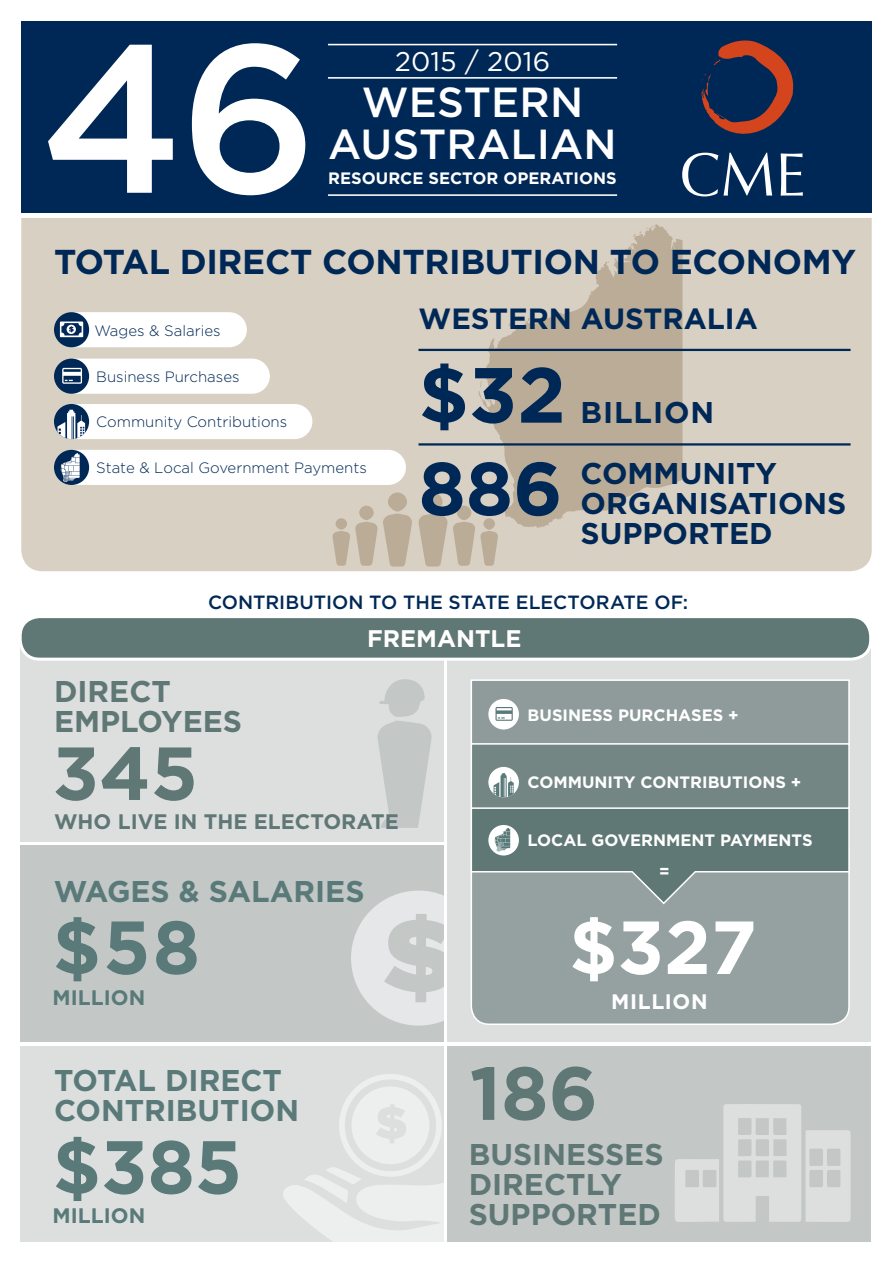
<style>
.page{position:relative;width:893px;height:1263px;background:#fff}
.page>*{position:absolute;margin:0;border:0;box-sizing:border-box;transform-origin:0 0}
.t1{font:500 210px "Gotham";color:#fff}
.t2{font:700 78px "Gotham";color:#002856}
.t3{font:700 75px "Gotham";color:#5a7a7a}
.t4{font:700 75px "Gotham";color:#607875}
.t5{font:700 75px "Gotham";color:#fff}
.t6{font:700 75px "Gotham";color:#002856}
.t7{font:500 42px/42px "Gotham";letter-spacing:.005em;color:#fff;text-align:center}
.t8{font:700 34.5px "Gotham";letter-spacing:-.01em;color:#002856}
.t9{font:700 30px/30px "Gotham";color:#607875}
.t10{font:700 30px/30px "Gotham";color:#5a7a7a}
.t11{font:700 30px/30px "Gotham";color:#002856}
.t12{font:700 30px "Gotham";letter-spacing:.03em;color:#002856}
.t13{font:700 29.25px "Gotham";color:#002856}
.t14{font:27px "Gotham";letter-spacing:.005em;color:#fff}
.t15{font:700 24px "Gotham";color:#fff}
.t16{font:700 21px "Gotham";color:#607875}
.t17{font:700 21px "Gotham";color:#5a7a7a}
.t18{font:700 21px "Gotham";letter-spacing:.03em;color:#fff}
.t19{font:500 19.2px "Gotham";letter-spacing:-.005em;color:#002856}
.t20{font:700 16.5px/31px "Gotham";color:#fff}
.t21{font:300 15px "Gotham";color:#002856}
</style>
<div class="page">
<div style="left:21px;top:218px;width:851px;height:353px;background:#d9d0c4"></div>
<svg style="left:332px;top:492px;width:80px;height:74px"></svg>
<div style="left:336px;top:518px;width:11px;height:12px;background:#baac96;border-radius:50%"></div>
<svg style="left:418px;top:492px;width:80px;height:74px"></svg>
<svg style="left:483px;top:518px;width:12px;height:12px"></svg>
<div style="left:448px;top:645px;width:423px;height:397px;background:#dddfdf"></div>
<div style="left:21px;top:645px;width:423px;height:197px;background:#dddfdf"></div>
<svg style="left:377px;top:679px;width:55px;height:149px"></svg>
<div style="left:21px;top:1046px;width:423px;height:195px;background:#dddfdf"></div>
<svg style="left:283px;top:1074px;width:161px;height:167px"></svg>
<div style="left:20px;top:617px;width:851px;height:42px;background:#607875;border-radius:20px"></div>
<div style="left:19px;top:615px;width:853px;height:46px;border:3px solid #fff;border-radius:20px"></div>
<div style="left:470px;top:905px;width:380px;height:120px;background:#95a1a0"></div>
<div style="left:21px;top:21px;width:851px;height:192px;background:#002856"></div>
<hr style="left:328px;top:77px;width:289px;height:2px;background:#fff">
<hr style="left:328px;top:44px;width:289px;height:1px;background:#fff">
<hr style="left:328px;top:194px;width:289px;height:2px;background:#fff">
<div style="left:21px;top:846px;width:423px;height:196px;background:#c3c8c7"></div>
<svg style="left:351px;top:890px;width:93px;height:135px"></svg>
<div style="left:448px;top:1046px;width:423px;height:195px;background:#c3c8c7"></div>
<svg style="left:675px;top:1104px;width:176px;height:118px"></svg>
<div style="left:471px;top:679px;width:379px;height:66px;background:#8e9b9a;border:2px solid #fff"></div>
<div style="left:471px;top:743px;width:379px;height:66px;background:#738684;border:2px solid #fff"></div>
<div style="left:488px;top:699px;width:31px;height:30px;background:#fff;border-radius:50%"></div>
<svg style="left:495px;top:707px;width:18px;height:14px"></svg>
<div style="left:488px;top:767px;width:31px;height:30px;background:#fff;border-radius:50%"></div>
<svg style="left:494px;top:773px;width:20px;height:24px"></svg>
<svg style="left:470px;top:806px;width:380px;height:99px"></svg>
<svg style="left:478px;top:224px;width:205px;height:304px;fill:#baac96"></svg>
<hr style="left:418px;top:443px;width:432px;height:3px;background:#002856">
<hr style="left:418px;top:349px;width:432px;height:2px;background:#002856">
<svg style="left:54px;top:312px;width:35px;height:35px"></svg>
<svg style="left:60px;top:312px;width:187px;height:35px"></svg>
<div style="left:54px;top:359px;width:35px;height:35px;background:#002856;border-radius:50%"></div>
<svg style="left:62px;top:359px;width:208px;height:35px"></svg>
<svg style="left:54px;top:404px;width:35px;height:35px"></svg>
<svg style="left:57px;top:404px;width:255px;height:35px"></svg>
<div style="left:54px;top:450px;width:35px;height:35px;background:#002856;border-radius:50%"></div>
<svg style="left:60px;top:450px;width:346px;height:35px"></svg>
<svg style="left:682px;top:153px;width:121px;height:43px"></svg>
<svg style="left:701px;top:40px;width:93px;height:94px"></svg>
<h1 class="t1" style="left:40px;top:-19px;width:279px">46</h1>
<h3 class="t14" style="left:395px;top:45px;width:157px">2015 / 2016</h3>
<h3 class="t7" style="left:328px;top:81px;width:290px">WESTERN<br>AUSTRALIAN</h3>
<p class="t20" style="left:328px;top:162px;width:290px">RESOURCE SECTOR OPERATIONS</p>
<h3 class="t8" style="left:54px;top:239px;width:804px">TOTAL DIRECT CONTRIBUTION TO ECONOMY</h3>
<p class="t21" style="left:94px;top:321px;width:128px">Wages &amp; Salaries</p>
<p class="t21" style="left:96px;top:367px;width:145px">Business Purchases</p>
<p class="t21" style="left:96px;top:412px;width:193px">Community Contributions</p>
<p class="t21" style="left:96px;top:458px;width:272px">State &amp; Local Government Payments</p>
<h3 class="t13" style="left:418px;top:299px;width:341px">WESTERN AUSTRALIA</h3>
<h2 class="t2" style="left:418px;top:343px;width:149px">$32</h2>
<h3 class="t6" style="left:418px;top:439px;width:146px">886</h3>
<h3 class="t12" style="left:580px;top:392px;width:135px">BILLION</h3>
<h3 class="t11" style="left:580px;top:458px;width:267px">COMMUNITY<br>ORGANISATIONS<br>SUPPORTED</h3>
<p class="t19" style="left:208px;top:590px;width:482px">CONTRIBUTION TO THE STATE ELECTORATE OF:</p>
<h3 class="t15" style="left:367px;top:622px;width:156px">FREMANTLE</h3>
<h3 class="t9" style="left:54px;top:676px;width:190px">DIRECT<br>EMPLOYEES</h3>
<h3 class="t4" style="left:53px;top:724px;width:147px">345</h3>
<p class="t16" style="left:54px;top:808px;width:346px">WHO LIVE IN THE ELECTORATE</p>
<h3 class="t10" style="left:54px;top:876px;width:312px">WAGES &amp; SALARIES</h3>
<p class="t20" style="left:528px;top:699px;width:213px">BUSINESS PURCHASES +</p>
<p class="t20" style="left:528px;top:766px;width:275px">COMMUNITY CONTRIBUTIONS +</p>
<p class="t20" style="left:659px;top:824px;width:155px;text-indent:-131px">LOCAL GOVERNMENT PAYMENTS =</p>
<h3 class="t3" style="left:53px;top:898px;width:149px">$58</h3>
<h3 class="t5" style="left:569px;top:898px;width:189px">$327</h3>
<p class="t17" style="left:53px;top:984px;width:94px">MILLION</p>
<p class="t18" style="left:611px;top:987px;width:98px">MILLION</p>
<h3 class="t10" style="left:54px;top:1066px;width:247px">TOTAL DIRECT<br>CONTRIBUTION</h3>
<h3 class="t3" style="left:53px;top:1117px;width:191px">$385</h3>
<p class="t17" style="left:53px;top:1201px;width:94px">MILLION</p>
<h3 class="t4" style="left:469px;top:1043px;width:130px">186</h3>
<h3 class="t9" style="left:469px;top:1139px;width:196px">BUSINESSES<br>DIRECTLY<br>SUPPORTED</h3>
</div>
